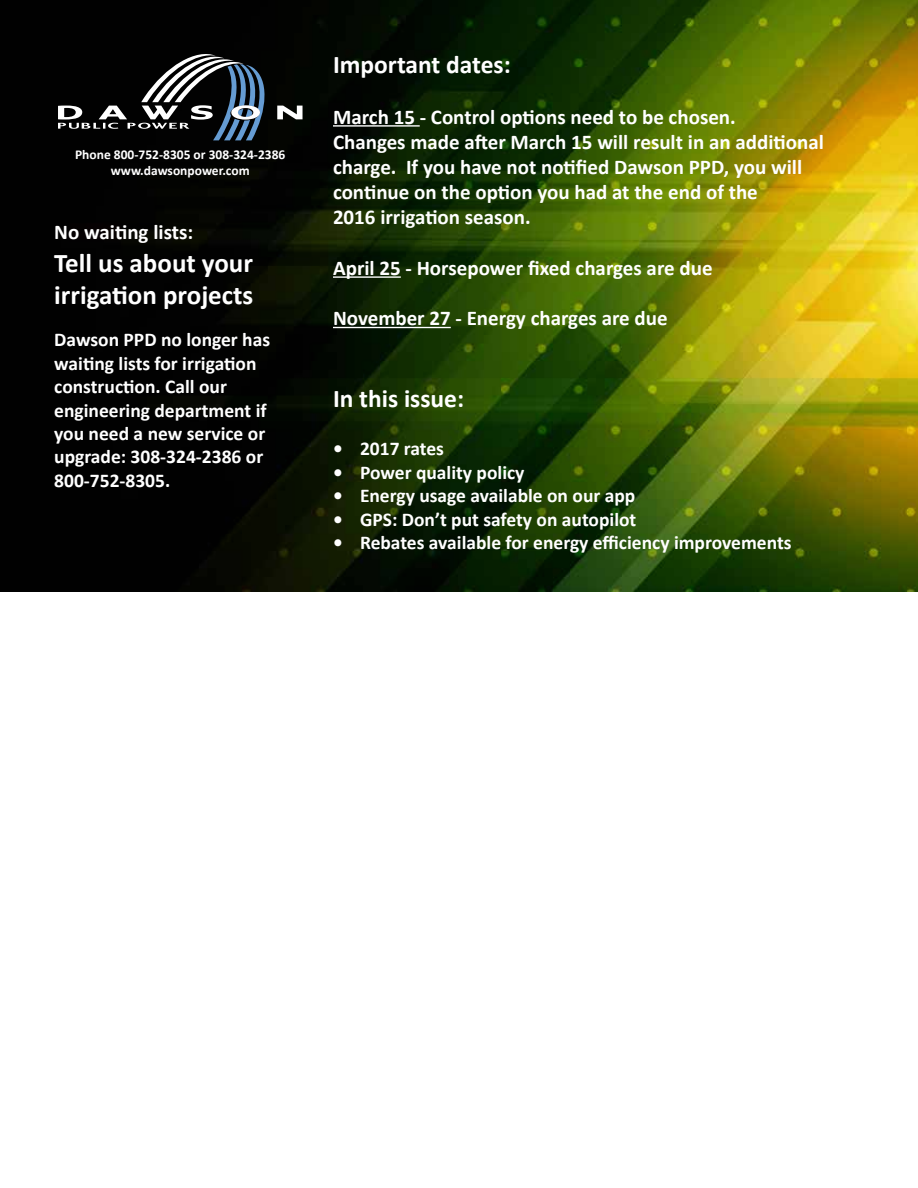
<style>
.page{position:relative;width:918px;height:1188px;background:#fff}
.page>*{position:absolute;margin:0;border:0;box-sizing:border-box;transform-origin:0 0}
.t1{font:700 27px/32.4px "Calibri";color:#fff}
.t2{font:700 25.5px "Calibri";color:#fff}
.t3{font:700 21px/25.2px "Calibri";color:#fff}
.t4{font:700 19.5px/23.4px "Calibri";color:#fff}
.t5{font:700 13.5px/16.2px "Calibri";color:#fff;text-align:center}
</style>
<div class="page">
<img style="left:0;top:0;width:918px;height:592px">
<hr style="left:333px;top:125px;width:87px;height:2px;background:#fff">
<hr style="left:333px;top:276px;width:68px;height:2px;background:#fff">
<hr style="left:333px;top:327px;width:118px;height:1px;background:#fff">
<svg style="left:58px;top:54px;width:245px;height:86px;background:#2a2e31"></svg>
<p class="t5" style="left:75px;top:146px;width:212px">Phone 800-752-8305 or 308-324-2386 www.dawsonpower.com</p>
<p class="t3" style="left:54px;top:219px;width:141px">No waiting lists:</p>
<h1 class="t1" style="left:54px;top:246px;width:200px">Tell us about your irrigation projects</h1>
<p class="t4" style="left:54px;top:328px;width:217px">Dawson PPD no longer has waiting lists for irrigation construction. Call our engineering department if you need a new service or upgrade: 308-324-2386 or<br>800-752-8305.</p>
<h2 class="t2" style="left:333px;top:47px;width:179px">Important dates:</h2>
<p class="t3" style="left:333px;top:103px;width:492px">March 15 - Control options need to be chosen.<br>Changes made after March 15 will result in an additional charge. If you have not notified Dawson PPD, you will continue on the option you had at the end of the<br>2016 irrigation season.</p>
<p class="t3" style="left:333px;top:254px;width:381px">April 25 - Horsepower fixed charges are due</p>
<p class="t3" style="left:333px;top:305px;width:336px">November 27 - Energy charges are due</p>
<h2 class="t2" style="left:333px;top:380px;width:133px">In this issue:</h2>
<p class="t4" style="left:333px;top:437px;width:113px">• 2017 rates</p>
<p class="t4" style="left:333px;top:460px;width:193px">• Power quality policy</p>
<p class="t4" style="left:333px;top:483px;width:304px">• Energy usage available on our app</p>
<p class="t4" style="left:333px;top:507px;width:305px">• GPS: Don’t put safety on autopilot</p>
<p class="t4" style="left:333px;top:530px;width:460px">• Rebates available for energy efficiency improvements</p>
</div>
